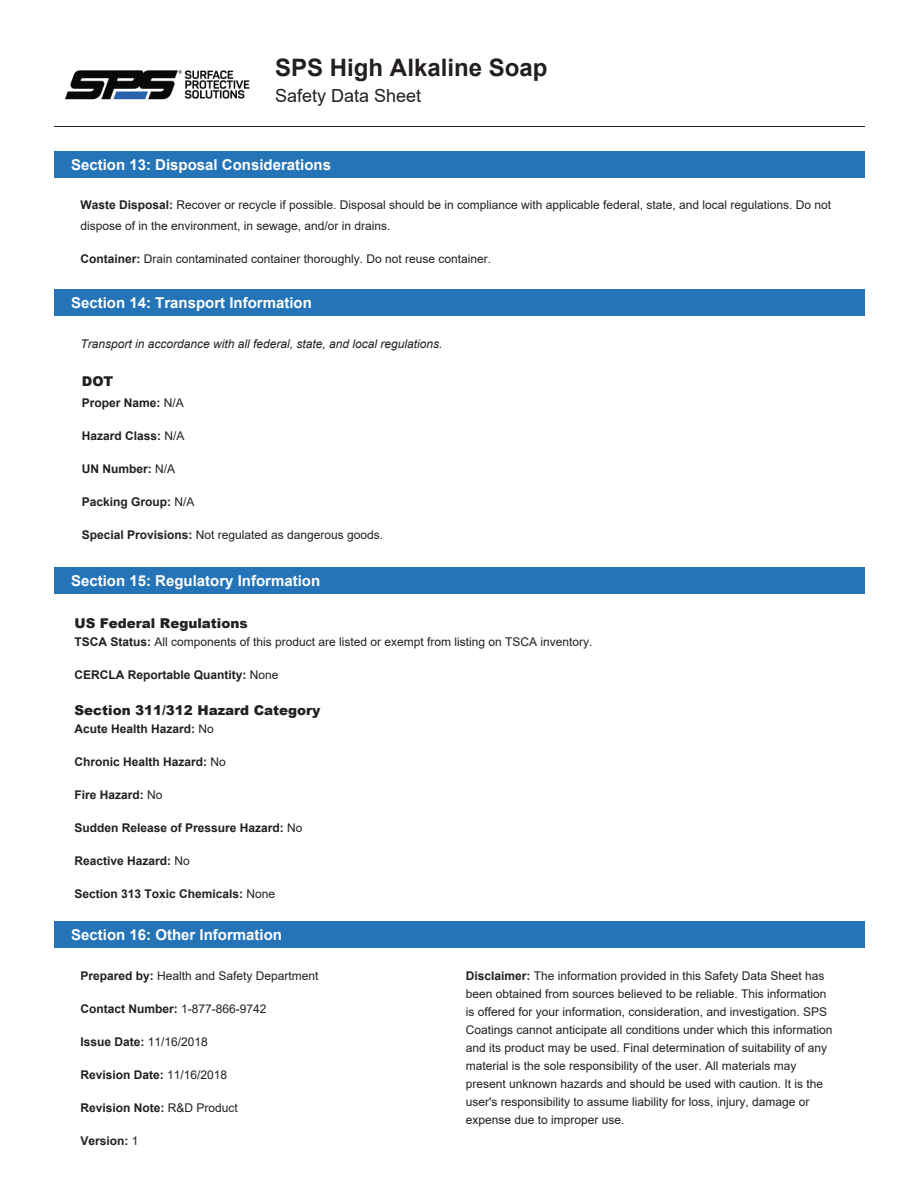
<style>
.page{position:relative;width:918px;height:1188px;background:#fff}
.page>*{position:absolute;margin:0;border:0;box-sizing:border-box;transform-origin:0 0}
.t1{font:700 24px "Arial";color:#231f20}
.t2{font:18px "Arial";color:#231f20}
.t3{font:700 15px "Arial";color:#fff}
.t4{font:900 13.5px "Arial";color:#231f20}
.t5{font:12px/18px "Arial";color:#231f20}
.t6{font:700 12px "Arial";color:#231f20}
.t7{font:italic 12px "Arial";color:#231f20}
.s1{font-weight:700}
.s2{font-weight:400}
</style>
<div class="page">
<hr style="left:54px;top:126px;width:810px;height:1px;background:#231f20">
<img style="left:64px;top:70px;width:186px;height:30px">
<div style="left:54px;top:151px;width:810px;height:26px;background:#2574b7"></div>
<div style="left:54px;top:290px;width:810px;height:26px;background:#2574b7"></div>
<div style="left:54px;top:568px;width:810px;height:26px;background:#2574b7"></div>
<div style="left:54px;top:922px;width:811px;height:26px;background:#2574b7"></div>
<h1 class="t1" style="left:275px;top:50px;width:274px">SPS High Alkaline Soap</h1>
<h2 class="t2" style="left:275px;top:83px;width:148px">Safety Data Sheet</h2>
<p class="t3" style="left:71px;top:154px;width:262px">Section 13: Disposal Considerations</p>
<p class="t5" style="left:80px;top:194px;width:752px;line-height:21px"><span class="s1">Waste Disposal:</span> Recover or recycle if possible. Disposal should be in compliance with applicable federal, state, and local regulations. Do not dispose of in the environment, in sewage, and/or in drains.</p>
<p class="t5" style="left:80px;top:250px;width:412px"><span class="s1">Container:</span> Drain contaminated container thoroughly. Do not reuse container.</p>
<p class="t3" style="left:71px;top:292px;width:242px">Section 14: Transport Information</p>
<p class="t7" style="left:80px;top:336px;width:364px">Transport in accordance with all federal, state, and local regulations.</p>
<p class="t4" style="left:82px;top:371px;width:33px">DOT</p>
<p class="t6" style="left:82px;top:394px;width:104px">Proper Name: <span class="s2">N/A</span></p>
<p class="t6" style="left:82px;top:427px;width:104px">Hazard Class: <span class="s2">N/A</span></p>
<p class="t6" style="left:82px;top:460px;width:95px">UN Number: <span class="s2">N/A</span></p>
<p class="t6" style="left:82px;top:493px;width:114px">Packing Group: <span class="s2">N/A</span></p>
<p class="t5" style="left:82px;top:525px;width:303px"><span class="s1">Special Provisions:</span> Not regulated as dangerous goods.</p>
<p class="t3" style="left:71px;top:571px;width:251px">Section 15: Regulatory Information</p>
<p class="t4" style="left:74px;top:613px;width:175px">US Federal Regulations</p>
<p class="t5" style="left:74px;top:632px;width:520px"><span class="s1">TSCA Status:</span> All components of this product are listed or exempt from listing on TSCA inventory.</p>
<p class="t6" style="left:74px;top:666px;width:206px">CERCLA Reportable Quantity: <span class="s2">None</span></p>
<p class="t4" style="left:74px;top:700px;width:248px">Section 311/312 Hazard Category</p>
<p class="t6" style="left:74px;top:720px;width:141px">Acute Health Hazard: <span class="s2">No</span></p>
<p class="t6" style="left:74px;top:753px;width:153px">Chronic Health Hazard: <span class="s2">No</span></p>
<p class="t6" style="left:74px;top:786px;width:90px">Fire Hazard: <span class="s2">No</span></p>
<p class="t6" style="left:74px;top:819px;width:230px">Sudden Release of Pressure Hazard: <span class="s2">No</span></p>
<p class="t6" style="left:74px;top:852px;width:117px">Reactive Hazard: <span class="s2">No</span></p>
<p class="t6" style="left:74px;top:885px;width:202px">Section 313 Toxic Chemicals: <span class="s2">None</span></p>
<p class="t3" style="left:71px;top:925px;width:212px">Section 16: Other Information</p>
<p class="t5" style="left:81px;top:967px;width:240px"><span class="s1">Prepared by:</span> Health and Safety Department</p>
<p class="t6" style="left:81px;top:1000px;width:188px">Contact Number: <span class="s2">1-877-866-9742</span></p>
<p class="t6" style="left:81px;top:1033px;width:129px">Issue Date: <span class="s2">11/16/2018</span></p>
<p class="t6" style="left:81px;top:1066px;width:148px">Revision Date: <span class="s2">11/16/2018</span></p>
<p class="t6" style="left:81px;top:1099px;width:159px">Revision Note: <span class="s2">R&amp;D Product</span></p>
<p class="t6" style="left:81px;top:1132px;width:60px">Version: <span class="s2">1</span></p>
<p class="t5" style="left:466px;top:967px;width:368px"><span class="s1">Disclaimer:</span> The information provided in this Safety Data Sheet has been obtained from sources believed to be reliable. This information is offered for your information, consideration, and investigation. SPS Coatings cannot anticipate all conditions under which this information and its product may be used. Final determination of suitability of any material is the sole responsibility of the user. All materials may present unknown hazards and should be used with caution. It is the user's responsibility to assume liability for loss, injury, damage or expense due to improper use.</p>
</div>
